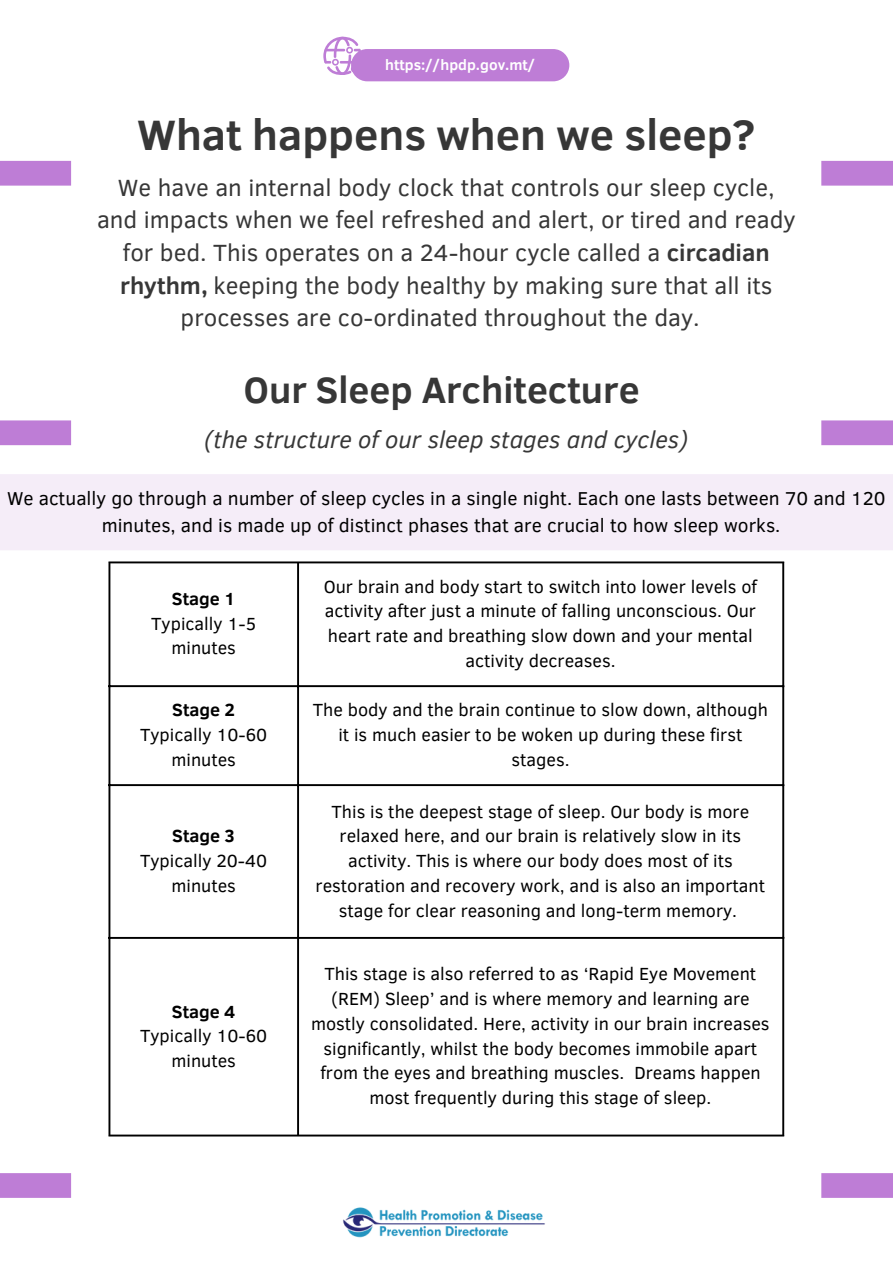
<style>
.page{position:relative;width:893px;height:1264px;background:#fff}
.page>*{position:absolute;margin:0;border:0;box-sizing:border-box;transform-origin:0 0}
.t1{font:700 43.5px "Clear Sans";color:#373737}
.t2{font:700 37.5px "Clear Sans";color:#373737}
.t3{font:24px/32.5px "Clear Sans";color:#373737;text-align:center}
.t4{font:italic 24px "Clear Sans";color:#373737}
.t5{font:19.2px/26.7px "Clear Sans";color:#000;text-align:center}
.t6{font:18px/24.8px "Clear Sans";color:#000;text-align:center}
.t7{font:700 18px "Clear Sans";color:#000}
.t8{font:700 14.85px "Clear Sans";color:#fff}
.s1{font-weight:700}
</style>
<div class="page">
<svg style="left:323px;top:37px;width:38px;height:38px"></svg>
<div style="left:351px;top:49px;width:218px;height:32px;background:#be7dd6;border-radius:16px"></div>
<div style="left:0;top:161px;width:71px;height:25px;background:#be7dd6"></div>
<div style="left:821px;top:161px;width:71px;height:25px;background:#be7dd6"></div>
<img style="left:343px;top:1207px;width:202px;height:31px">
<hr style="left:108px;top:563px;width:2px;height:571px;background:#000">
<hr style="left:297px;top:563px;width:2px;height:571px;background:#000">
<hr style="left:782px;top:563px;width:2px;height:571px;background:#000">
<hr style="left:108px;top:561px;width:676px;height:2px;background:#000">
<hr style="left:108px;top:685px;width:676px;height:2px;background:#000">
<hr style="left:108px;top:784px;width:676px;height:2px;background:#000">
<hr style="left:108px;top:936px;width:676px;height:2px;background:#000">
<hr style="left:108px;top:1134px;width:676px;height:2px;background:#000">
<div style="left:0;top:474px;width:892px;height:76px;background:#f5edf8"></div>
<div style="left:0;top:420px;width:71px;height:25px;background:#be7dd6"></div>
<div style="left:821px;top:420px;width:71px;height:25px;background:#be7dd6"></div>
<div style="left:0;top:1173px;width:71px;height:24px;background:#be7dd6"></div>
<div style="left:821px;top:1173px;width:71px;height:24px;background:#be7dd6"></div>
<p class="t8" style="left:385px;top:54px;width:152px">https://hpdp.gov.mt/</p>
<p class="t1" style="left:137px;top:103px;width:619px">What happens when we sleep?</p>
<p class="t3" style="left:97px;top:170px;width:700px">We have an internal body clock that controls our sleep cycle, and impacts when we feel refreshed and alert, or tired and ready for bed. This operates on a 24-hour cycle called a <span class="s1">circadian rhythm,</span> keeping the body healthy by making sure that all its processes are co-ordinated throughout the day.</p>
<p class="t2" style="left:244px;top:363px;width:397px">Our Sleep Architecture</p>
<p class="t4" style="left:204px;top:422px;width:485px">(the structure of our sleep stages and cycles)</p>
<p class="t5" style="left:7px;top:484px;width:880px">We actually go through a number of sleep cycles in a single night. Each one lasts between 70 and 120 minutes, and is made up of distinct phases that are crucial to how sleep works.</p>
<p class="t7" style="left:172px;top:585px;width:65px">Stage 1</p>
<p class="t6" style="left:151px;top:610px;width:106px">Typically 1-5 minutes</p>
<p class="t7" style="left:172px;top:697px;width:64px">Stage 2</p>
<p class="t6" style="left:140px;top:721px;width:129px">Typically 10-60 minutes</p>
<p class="t7" style="left:172px;top:823px;width:64px">Stage 3</p>
<p class="t6" style="left:140px;top:847px;width:129px">Typically 20-40 minutes</p>
<p class="t7" style="left:172px;top:998px;width:65px">Stage 4</p>
<p class="t6" style="left:140px;top:1022px;width:129px">Typically 10-60 minutes</p>
<p class="t6" style="left:324px;top:573px;width:435px">Our brain and body start to switch into lower levels of activity after just a minute of falling unconscious. Our heart rate and breathing slow down and your mental activity decreases.</p>
<p class="t6" style="left:313px;top:696px;width:456px">The body and the brain continue to slow down, although it is much easier to be woken up during these first stages.</p>
<p class="t6" style="left:315px;top:798px;width:451px">This is the deepest stage of sleep. Our body is more relaxed here, and our brain is relatively slow in its activity. This is where our body does most of its restoration and recovery work, and is also an important stage for clear reasoning and long-term memory.</p>
<p class="t6" style="left:311px;top:960px;width:460px">This stage is also referred to as ‘Rapid Eye Movement (REM) Sleep’ and is where memory and learning are mostly consolidated. Here, activity in our brain increases significantly, whilst the body becomes immobile apart from the eyes and breathing muscles. Dreams happen most frequently during this stage of sleep.</p>
</div>
